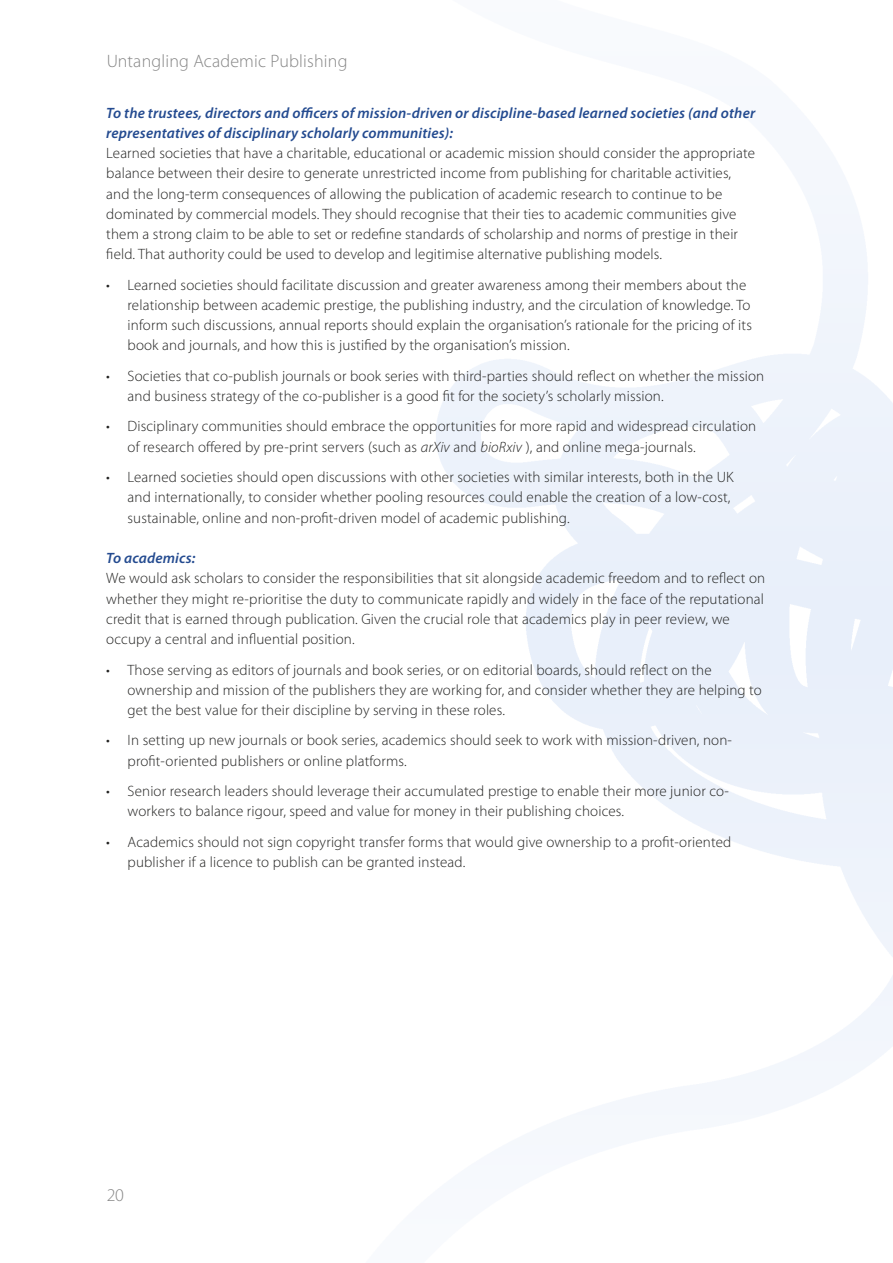
<style>
.page{position:relative;width:893px;height:1263px;background:#fff}
.page>*{position:absolute;margin:0;border:0;box-sizing:border-box;transform-origin:0 0}
.t1{font:300 18px "Myriad Pro";letter-spacing:.01em;color:#868686}
.t2{font:300 15px/20.2px "Myriad Pro";letter-spacing:.01em;color:#222221}
.t3{font:italic 600 15px/20.2px "Myriad Pro";letter-spacing:.01em;color:#244b90}
.s1{font-style:italic}
</style>
<div class="page">
<p class="t1" style="left:106px;top:50px;width:243px">Untangling Academic Publishing</p>
<p class="t3" style="left:106px;top:102px;width:650px">To the trustees, directors and officers of mission-driven or discipline-based learned societies (and other representatives of disciplinary scholarly communities):</p>
<p class="t2" style="left:106px;top:143px;width:650px">Learned societies that have a charitable, educational or academic mission should consider the appropriate balance between their desire to generate unrestricted income from publishing for charitable activities, and the long-term consequences of allowing the publication of academic research to continue to be dominated by commercial models. They should recognise that their ties to academic communities give them a strong claim to be able to set or redefine standards of scholarship and norms of prestige in their field. That authority could be used to develop and legitimise alternative publishing models.</p>
<p class="t2" style="left:128px;top:274px;width:626px;text-indent:-21px">• Learned societies should facilitate discussion and greater awareness among their members about the relationship between academic prestige, the publishing industry, and the circulation of knowledge. To inform such discussions, annual reports should explain the organisation’s rationale for the pricing of its book and journals, and how this is justified by the organisation’s mission.</p>
<p class="t2" style="left:128px;top:366px;width:638px;text-indent:-21px">• Societies that co-publish journals or book series with third-parties should reflect on whether the mission and business strategy of the co-publisher is a good fit for the society’s scholarly mission.</p>
<p class="t2" style="left:128px;top:416px;width:630px;text-indent:-21px">• Disciplinary communities should embrace the opportunities for more rapid and widespread circulation of research offered by pre-print servers (such as <span class="s1">arXiv</span> and <span class="s1">bioRxiv</span> ), and online mega-journals.</p>
<p class="t2" style="left:128px;top:467px;width:608px;text-indent:-21px">• Learned societies should open discussions with other societies with similar interests, both in the UK and internationally, to consider whether pooling resources could enable the creation of a low-cost, sustainable, online and non-profit-driven model of academic publishing.</p>
<p class="t3" style="left:106px;top:548px;width:91px">To academics:</p>
<p class="t2" style="left:106px;top:568px;width:660px">We would ask scholars to consider the responsibilities that sit alongside academic freedom and to reflect on whether they might re-prioritise the duty to communicate rapidly and widely in the face of the reputational credit that is earned through publication. Given the crucial role that academics play in peer review, we occupy a central and influential position.</p>
<p class="t2" style="left:128px;top:659px;width:636px;text-indent:-21px">• Those serving as editors of journals and book series, or on editorial boards, should reflect on the ownership and mission of the publishers they are working for, and consider whether they are helping to get the best value for their discipline by serving in these roles.</p>
<p class="t2" style="left:128px;top:730px;width:606px;text-indent:-21px">• In setting up new journals or book series, academics should seek to work with mission-driven, non&shy;profit-oriented publishers or online platforms.</p>
<p class="t2" style="left:128px;top:781px;width:603px;text-indent:-21px">• Senior research leaders should leverage their accumulated prestige to enable their more junior co&shy;workers to balance rigour, speed and value for money in their publishing choices.</p>
<p class="t2" style="left:128px;top:831px;width:605px;text-indent:-21px">• Academics should not sign copyright transfer forms that would give ownership to a profit-oriented publisher if a licence to publish can be granted instead.</p>
<p class="t1" style="left:106px;top:1184px;width:19px">20</p>
</div>
